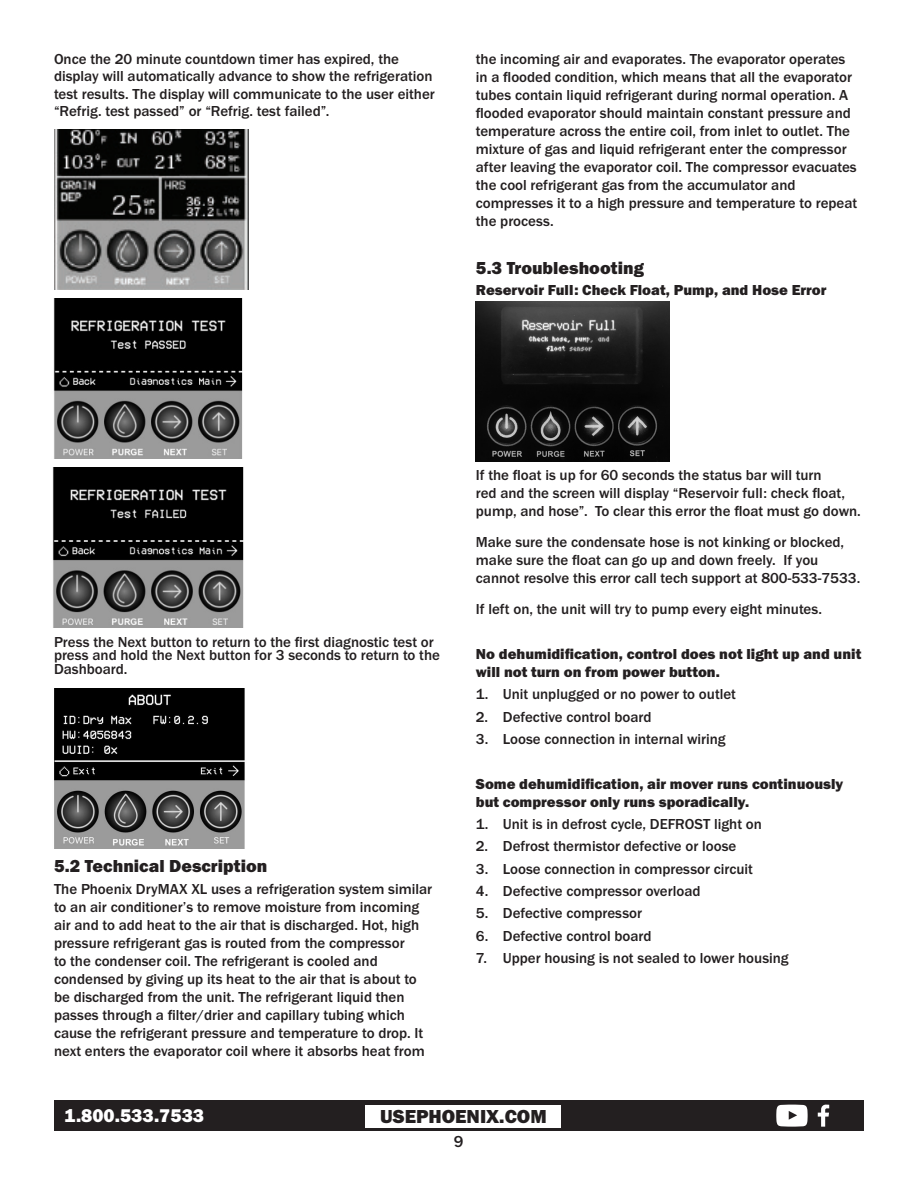
<style>
.page{position:relative;width:918px;height:1188px;background:#fff}
.page>*{position:absolute;margin:0;border:0;box-sizing:border-box;transform-origin:0 0}
.t1{font:19.5px "Franklin Gothic URW Hea";color:#231f20}
.t2{font:19.05px "Franklin Gothic URW Hea";color:#fff}
._12_pt_bold_subhead{font:18px "Franklin Gothic URW Hea";color:#231f20}
.t3{font:500 16.5px "Franklin Gothic URW";color:#231f20}
.body_text{font:500 15px/18px "Franklin Gothic URW";color:#231f20}
.Caution_text{font:500 15px/18px "Franklin Gothic URW";color:#231f20}
.Caution_text-2{font:15px/18px "Franklin Gothic URW Hea";color:#231f20}
</style>
<div class="page">
<div style="left:54px;top:1100px;width:810px;height:31px;background:#231f20"></div>
<svg style="left:818px;top:1104px;width:11px;height:23px"></svg>
<svg style="left:776px;top:1105px;width:32px;height:22px"></svg>
<div style="left:366px;top:1105px;width:195px;height:22px;background:#fff"></div>
<img style="left:54px;top:129px;width:194px;height:160px">
<img style="left:53px;top:299px;width:190px;height:160px">
<img style="left:52px;top:467px;width:192px;height:161px">
<img style="left:54px;top:688px;width:191px;height:160px">
<img style="left:476px;top:301px;width:194px;height:160px">
<p class="body_text" style="left:54px;top:50px;width:382px;line-height:17.2px">Once the 20 minute countdown timer has expired, the display will automatically advance to show the refrigeration test results. The display will communicate to the user either “Refrig. test passed” or “Refrig. test failed”.</p>
<p class="body_text" style="left:476px;top:50px;width:383px">the incoming air and evaporates. The evaporator operates in a flooded condition, which means that all the evaporator tubes contain liquid refrigerant during normal operation. A flooded evaporator should maintain constant pressure and temperature across the entire coil, from inlet to outlet. The mixture of gas and liquid refrigerant enter the compressor after leaving the evaporator coil. The compressor evacuates the cool refrigerant gas from the accumulator and compresses it to a high pressure and temperature to repeat the process.</p>
<p class="_12_pt_bold_subhead" style="left:476px;top:257px;width:170px">5.3 Troubleshooting</p>
<p class="Caution_text-2" style="left:476px;top:281px;width:352px">Reservoir Full: Check Float, Pump, and Hose Error</p>
<p class="body_text" style="left:54px;top:635px;width:388px;line-height:13.5px">Press the Next button to return to the first diagnostic test or press and hold the Next button for 3 seconds to return to the<br>Dashboard.</p>
<p class="_12_pt_bold_subhead" style="left:54px;top:855px;width:215px">5.2 Technical Description</p>
<p class="body_text" style="left:54px;top:879px;width:380px">The Phoenix DryMAX XL uses a refrigeration system similar to an air conditioner’s to remove moisture from incoming air and to add heat to the air that is discharged. Hot, high pressure refrigerant gas is routed from the compressor<br>to the condenser coil. The refrigerant is cooled and condensed by giving up its heat to the air that is about to be discharged from the unit. The refrigerant liquid then passes through a filter/drier and capillary tubing which cause the refrigerant pressure and temperature to drop. It next enters the evaporator coil where it absorbs heat from</p>
<p class="Caution_text" style="left:476px;top:466px;width:387px">If the float is up for 60 seconds the status bar will turn<br>red and the screen will display “Reservoir full: check float, pump, and hose”. To clear this error the float must go down.</p>
<p class="Caution_text" style="left:476px;top:533px;width:386px">Make sure the condensate hose is not kinking or blocked, make sure the float can go up and down freely. If you cannot resolve this error call tech support at 800-533-7533.</p>
<p class="Caution_text" style="left:476px;top:600px;width:348px">If left on, the unit will try to pump every eight minutes.</p>
<p class="Caution_text-2" style="left:476px;top:645px;width:387px">No dehumidification, control does not light up and unit will not turn on from power button.</p>
<p class="body_text" style="left:476px;top:685px;width:262px">1. Unit unplugged or no power to outlet</p>
<p class="body_text" style="left:476px;top:707px;width:177px">2. Defective control board</p>
<p class="body_text" style="left:476px;top:730px;width:251px">3. Loose connection in internal wiring</p>
<p class="Caution_text-2" style="left:476px;top:774px;width:369px">Some dehumidification, air mover runs continuously but compressor only runs sporadically.</p>
<p class="body_text" style="left:476px;top:815px;width:288px">1. Unit is in defrost cycle, DEFROST light on</p>
<p class="body_text" style="left:476px;top:837px;width:262px">2. Defrost thermistor defective or loose</p>
<p class="body_text" style="left:476px;top:859px;width:279px">3. Loose connection in compressor circuit</p>
<p class="body_text" style="left:476px;top:882px;width:226px">4. Defective compressor overload</p>
<p class="body_text" style="left:476px;top:904px;width:168px">5. Defective compressor</p>
<p class="body_text" style="left:476px;top:926px;width:177px">6. Defective control board</p>
<p class="body_text" style="left:476px;top:949px;width:314px">7. Upper housing is not sealed to lower housing</p>
<p class="t2" style="left:64px;top:1103px;width:141px">1.800.533.7533</p>
<h1 class="t1" style="left:380px;top:1104px;width:168px">USEPHOENIX.COM</h1>
<p class="t3" style="left:454px;top:1131px;width:11px">9</p>
</div>
